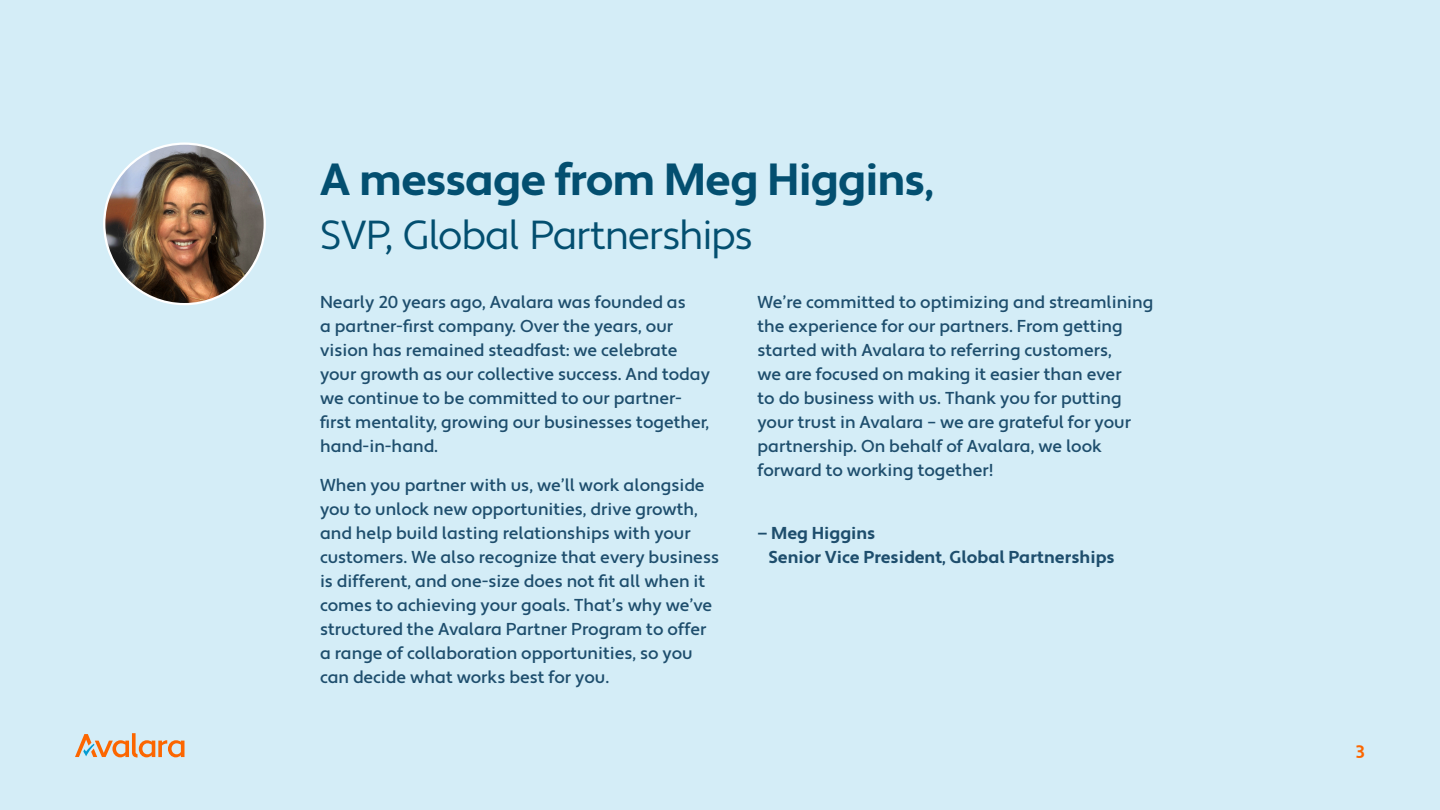
<style>
.page{position:relative;width:1440px;height:810px;background:#d4edf7}
.page>*{position:absolute;margin:0;border:0;box-sizing:border-box;transform-origin:0 0}
.t1{font:700 45px "Apertura";letter-spacing:-.03em;color:#034f70}
.t2{font:40.5px "Apertura";letter-spacing:-.03em;color:#034f70}
.t3{font:700 18px "Apertura";color:#fc6600}
.t4{font:500 17.25px/24px "Apertura";color:#1e4e6d}
.t5{font:700 17.25px/24px "Apertura";color:#1e4e6d}
</style>
<div class="page">
<svg style="left:75px;top:733px;width:110px;height:24px"></svg>
<img style="left:104px;top:144px;width:161px;height:160px;border-radius:80px">
<h1 class="t1" style="left:320px;top:152px;width:616px">A message from Meg Higgins,</h1>
<h2 class="t2" style="left:320px;top:211px;width:434px">SVP, Global Partnerships</h2>
<p class="t4" style="left:320px;top:291px;width:392px">Nearly 20 years ago, Avalara was founded as<br>a partner-first company. Over the years, our vision has remained steadfast: we celebrate your growth as our collective success. And today we continue to be committed to our partner&shy;first mentality, growing our businesses together, hand-in-hand.</p>
<p class="t4" style="left:320px;top:474px;width:401px">When you partner with us, we’ll work alongside you to unlock new opportunities, drive growth, and help build lasting relationships with your customers. We also recognize that every business is different, and one-size does not fit all when it comes to achieving your goals. That’s why we’ve structured the Avalara Partner Program to offer a range of collaboration opportunities, so you can decide what works best for you.</p>
<p class="t4" style="left:757px;top:291px;width:397px">We’re committed to optimizing and streamlining the experience for our partners. From getting started with Avalara to referring customers,<br>we are focused on making it easier than ever<br>to do business with us. Thank you for putting your trust in Avalara – we are grateful for your partnership. On behalf of Avalara, we look forward to working together!</p>
<p class="t5" style="left:768px;top:522px;width:348px;text-indent:-11px">— Meg Higgins<br>Senior Vice President, Global Partnerships</p>
<p class="t3" style="left:1356px;top:740px;width:11px">3</p>
</div>
